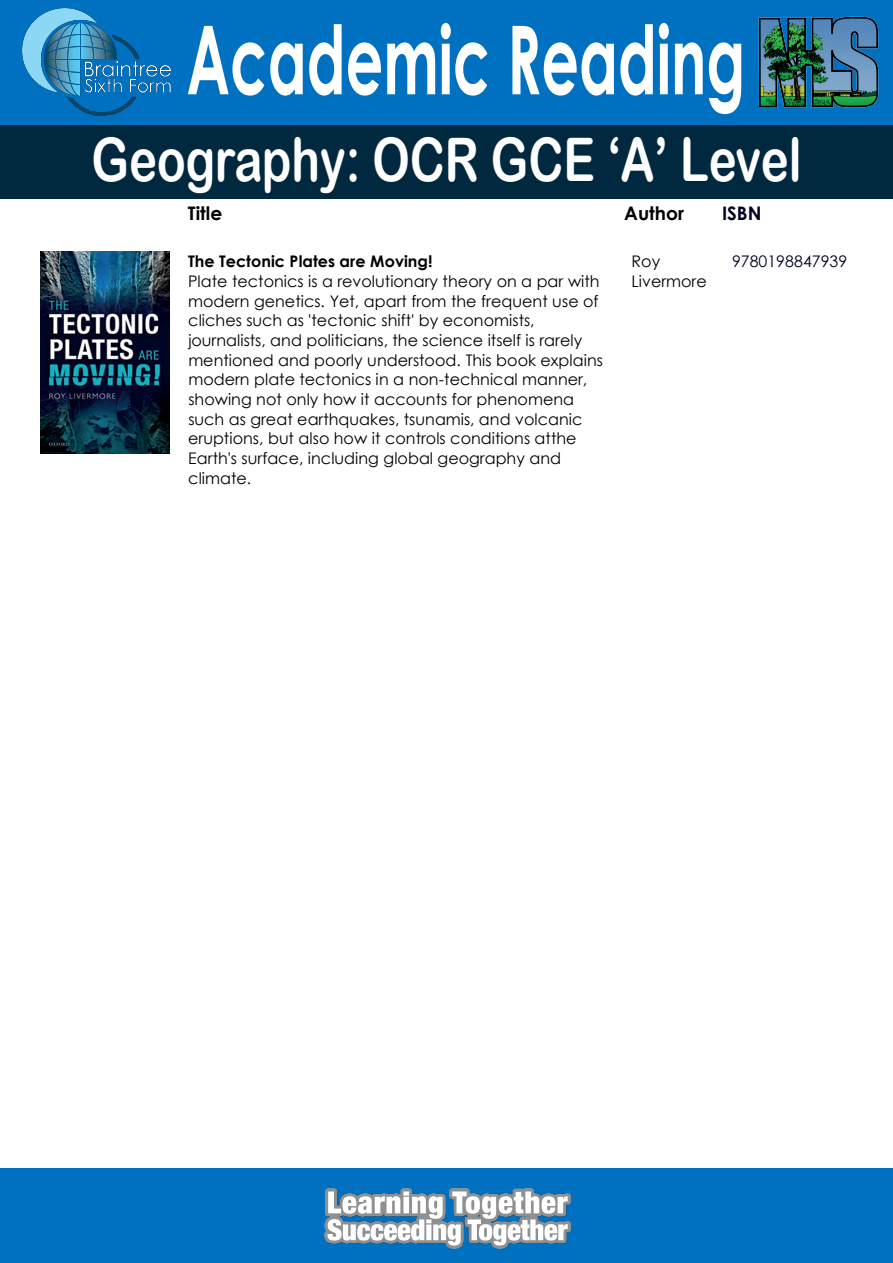
<style>
.page{position:relative;width:893px;height:1263px;background:#fff}
.page>*{position:absolute;margin:0;border:0;box-sizing:border-box;transform-origin:0 0}
.t1{font:700 95.25px "Century Gothic";color:#fff;scale:.62 1}
.t2{font:60px "Arial Rounded MT Bold";color:#fff;scale:.79 1}
.t3{font:700 18.6px "Century Gothic";color:#000001}
.t4{font:700 18.6px "Century Gothic";color:#000320}
.t5{font:15.9px/19.6px "Century Gothic";letter-spacing:.005em;color:#000001}
.t6{font:700 15.9px "Century Gothic";color:#000001}
.t7{font:15.9px "Century Gothic";color:#000320}
</style>
<div class="page">
<div style="left:0;top:123px;width:893px;height:76px;background:#00293f"></div>
<div style="left:0;top:1168px;width:893px;height:95px;background:#0070c0"></div>
<img style="left:324px;top:1188px;width:247px;height:61px">
<div style="left:0;top:0;width:893px;height:124px;background:#0070c0"></div>
<img style="left:22px;top:8px;width:148px;height:108px">
<img style="left:759px;top:17px;width:120px;height:90px">
<img style="left:40px;top:251px;width:129px;height:202px">
<h1 class="t1" style="left:186px;top:-13px;width:903px">Academic Reading</h1>
<h2 class="t2" style="left:92px;top:124px;width:900px">Geography: OCR GCE ‘A’ Level</h2>
<p class="t3" style="left:188px;top:199px;width:36px">Title</p>
<p class="t3" style="left:624px;top:199px;width:61px">Author</p>
<p class="t4" style="left:722px;top:199px;width:41px">ISBN</p>
<p class="t6" style="left:188px;top:249px;width:246px">The Tectonic Plates are Moving!</p>
<p class="t5" style="left:188px;top:271px;width:416px">Plate tectonics is a revolutionary theory on a par with modern genetics. Yet, apart from the frequent use of cliches such as 'tectonic shift' by economists, journalists, and politicians, the science itself is rarely mentioned and poorly understood. This book explains modern plate tectonics in a non-technical manner, showing not only how it accounts for phenomena such as great earthquakes, tsunamis, and volcanic eruptions, but also how it controls conditions atthe Earth's surface, including global geography and climate.</p>
<p class="t5" style="left:632px;top:251px;width:77px">Roy<br>Livermore</p>
<p class="t7" style="left:732px;top:250px;width:117px">9780198847939</p>
</div>
